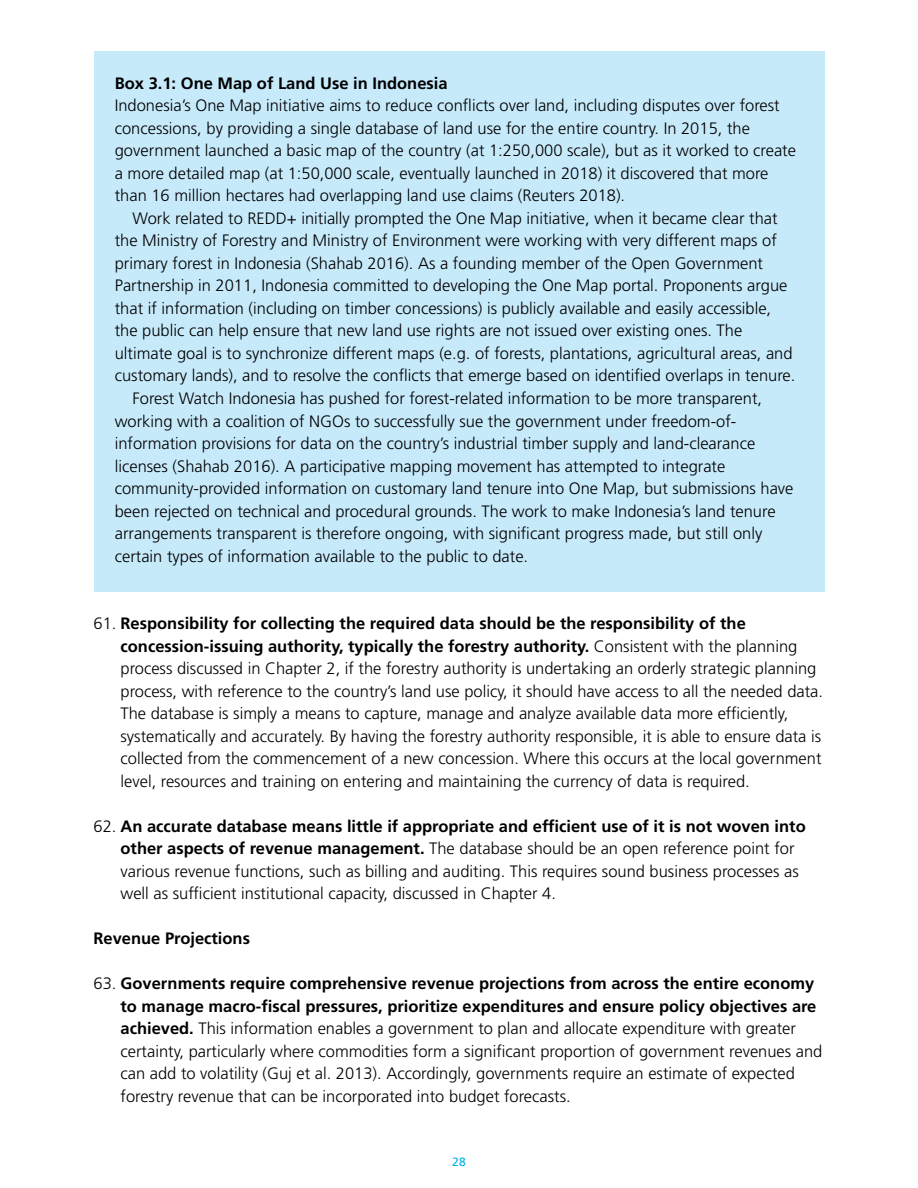
<style>
.page{position:relative;width:918px;height:1188px;background:#fff}
.page>*{position:absolute;margin:0;border:0;box-sizing:border-box;transform-origin:0 0}
.t1{font:300 16.5px/22.5px "Frutiger LT Std";color:#000}
.t2{font:700 16.5px "Frutiger LT Std";color:#000}
.t3{font:12px "Frutiger LT Std";color:#00aeef}
.s1{font-weight:700}
</style>
<div class="page">
<div style="left:94px;top:51px;width:730px;height:68px;background:#c7eafb"></div>
<div style="left:94px;top:74px;width:730px;height:157px;background:#c7eafb"></div>
<div style="left:94px;top:186px;width:730px;height:225px;background:#c7eafb"></div>
<div style="left:94px;top:366px;width:730px;height:225px;background:#c7eafb"></div>
<p class="t2" style="left:115px;top:73px;width:334px">Box 3.1: One Map of Land Use in Indonesia</p>
<p class="t1" style="left:115px;top:95px;width:683px">Indonesia’s One Map initiative aims to reduce conflicts over land, including disputes over forest concessions, by providing a single database of land use for the entire country. In 2015, the government launched a basic map of the country (at 1:250,000 scale), but as it worked to create a more detailed map (at 1:50,000 scale, eventually launched in 2018) it discovered that more than 16 million hectares had overlapping land use claims (Reuters 2018).</p>
<p class="t1" style="left:133px;top:207px;width:647px">Work related to REDD+ initially prompted the One Map initiative, when it became clear that</p>
<p class="t1" style="left:115px;top:230px;width:664px">the Ministry of Forestry and Ministry of Environment were working with very different maps of</p>
<p class="t1" style="left:115px;top:252px;width:650px">primary forest in Indonesia (Shahab 2016). As a founding member of the Open Government</p>
<p class="t1" style="left:115px;top:275px;width:674px">Partnership in 2011, Indonesia committed to developing the One Map portal. Proponents argue</p>
<p class="t1" style="left:115px;top:297px;width:658px">that if information (including on timber concessions) is publicly available and easily accessible,</p>
<p class="t1" style="left:115px;top:320px;width:629px">the public can help ensure that new land use rights are not issued over existing ones. The</p>
<p class="t1" style="left:115px;top:342px;width:679px">ultimate goal is to synchronize different maps (e.g. of forests, plantations, agricultural areas, and</p>
<p class="t1" style="left:115px;top:365px;width:682px">customary lands), and to resolve the conflicts that emerge based on identified overlaps in tenure.</p>
<p class="t1" style="left:133px;top:387px;width:631px">Forest Watch Indonesia has pushed for forest-related information to be more transparent,</p>
<p class="t1" style="left:115px;top:410px;width:623px">working with a coalition of NGOs to successfully sue the government under freedom-of-</p>
<p class="t1" style="left:115px;top:432px;width:642px">information provisions for data on the country’s industrial timber supply and land-clearance</p>
<p class="t1" style="left:115px;top:455px;width:612px">licenses (Shahab 2016). A participative mapping movement has attempted to integrate</p>
<p class="t1" style="left:115px;top:477px;width:680px">community-provided information on customary land tenure into One Map, but submissions have</p>
<p class="t1" style="left:115px;top:500px;width:662px">been rejected on technical and procedural grounds. The work to make Indonesia’s land tenure</p>
<p class="t1" style="left:115px;top:522px;width:649px">arrangements transparent is therefore ongoing, with significant progress made, but still only</p>
<p class="t1" style="left:115px;top:545px;width:415px">certain types of information available to the public to date.</p>
<p class="t1" style="left:121px;top:612px;width:704px;text-indent:-27px">61. <span class="s1">Responsibility for collecting the required data should be the responsibility of the concession-issuing authority, typically the forestry authority.</span> Consistent with the planning process discussed in Chapter 2, if the forestry authority is undertaking an orderly strategic planning process, with reference to the country’s land use policy, it should have access to all the needed data.<br>The database is simply a means to capture, manage and analyze available data more efficiently, systematically and accurately. By having the forestry authority responsible, it is able to ensure data is collected from the commencement of a new concession. Where this occurs at the local government level, resources and training on entering and maintaining the currency of data is required.</p>
<p class="t1" style="left:121px;top:815px;width:687px;text-indent:-27px">62. <span class="s1">An accurate database means little if appropriate and efficient use of it is not woven into other aspects of revenue management.</span> The database should be an open reference point for various revenue functions, such as billing and auditing. This requires sound business processes as well as sufficient institutional capacity, discussed in Chapter 4.</p>
<p class="t2" style="left:94px;top:929px;width:158px">Revenue Projections</p>
<p class="t1" style="left:121px;top:972px;width:703px;text-indent:-27px">63. <span class="s1">Governments require comprehensive revenue projections from across the entire economy to manage macro-fiscal pressures, prioritize expenditures and ensure policy objectives are achieved.</span> This information enables a government to plan and allocate expenditure with greater certainty, particularly where commodities form a significant proportion of government revenues and can add to volatility (Guj et al. 2013). Accordingly, governments require an estimate of expected forestry revenue that can be incorporated into budget forecasts.</p>
<p class="t3" style="left:452px;top:1155px;width:15px">28</p>
</div>
